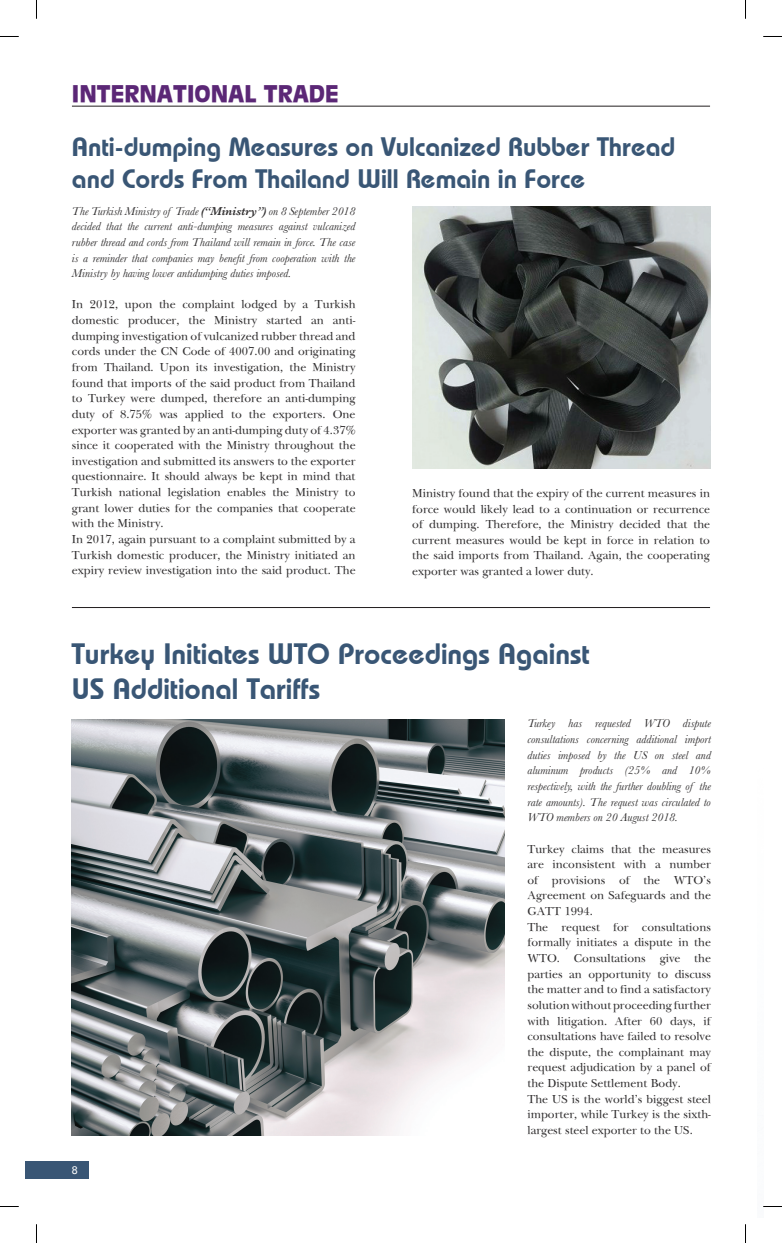
<style>
.page{position:relative;width:782px;height:1243px;background:#fff}
.page>*{position:absolute;margin:0;border:0;box-sizing:border-box;transform-origin:0 0}
.t1{font:29.38px/35.2px "Bauhaus Demi";color:#395675}
.t2{font:26.62px/31.9px "Bauhaus Demi";color:#395675}
.t3{font:900 22.5px "Antique Olive";color:#5b2776}
.anayazi{font:11.88px/15.6px "Baskerville";color:#312f30;text-align:justify}
.anayazi-2{font:italic 11.88px/15.6px "Baskerville";color:#312f30;text-align:justify}
.t4{font:700 10.62px "Bell Gothic";color:#fff}
.s1{font-weight:600}
</style>
<div class="page">
<div style="left:25px;top:1161px;width:63px;height:18px;background:#395675"></div>
<hr style="left:72px;top:106px;width:638px;height:1px;background:#231f20">
<img style="left:412px;top:207px;width:298px;height:261px">
<img style="left:72px;top:719px;width:432px;height:416px">
<hr style="left:72px;top:607px;width:638px;height:1px;background:#231f20">
<svg style="left:0;top:36px;width:19px;height:1px"></svg>
<svg style="left:763px;top:36px;width:19px;height:1px"></svg>
<svg style="left:0;top:1206px;width:19px;height:1px"></svg>
<svg style="left:763px;top:1206px;width:19px;height:1px"></svg>
<svg style="left:36px;top:0;width:1px;height:19px"></svg>
<svg style="left:36px;top:1224px;width:1px;height:18px"></svg>
<svg style="left:745px;top:0;width:1px;height:19px"></svg>
<svg style="left:745px;top:1224px;width:1px;height:18px"></svg>
<p class="t3" style="left:72px;top:81px;width:268px">INTERNATIONAL TRADE</p>
<p class="t2" style="left:72px;top:130px;width:605px">Anti-dumping Measures on Vulcanized Rubber Thread and Cords From Thailand Will Remain in Force</p>
<p class="anayazi-2" style="left:72px;top:203px;width:285px">The Turkish Ministry of Trade <span class="s1">(“Ministry”)</span> on 8 September 2018 decided that the current anti-dumping measures against vulcanized rubber thread and cords from Thailand will remain in force. The case is a reminder that companies may benefit from cooperation with the Ministry by having lower antidumping duties imposed.</p>
<p class="anayazi" style="left:72px;top:297px;width:285px">In 2012, upon the complaint lodged by a Turkish domestic producer, the Ministry started an anti&shy;dumping investigation of vulcanized rubber thread and cords under the CN Code of 4007.00 and originating from Thailand. Upon its investigation, the Ministry found that imports of the said product from Thailand to Turkey were dumped, therefore an anti-dumping duty of 8.75% was applied to the exporters. One exporter was granted by an anti-dumping duty of 4.37% since it cooperated with the Ministry throughout the investigation and submitted its answers to the exporter questionnaire. It should always be kept in mind that Turkish national legislation enables the Ministry to grant lower duties for the companies that cooperate with the Ministry.</p>
<p class="anayazi" style="left:72px;top:531px;width:285px">In 2017, again pursuant to a complaint submitted by a Turkish domestic producer, the Ministry initiated an expiry review investigation into the said product. The</p>
<p class="anayazi" style="left:412px;top:485px;width:299px">Ministry found that the expiry of the current measures in force would likely lead to a continuation or recurrence of dumping. Therefore, the Ministry decided that the current measures would be kept in force in relation to the said imports from Thailand. Again, the cooperating exporter was granted a lower duty.</p>
<p class="t1" style="left:72px;top:635px;width:519px">Turkey Initiates WTO Proceedings Against<br>US Additional Tariffs</p>
<p class="t4" style="left:72px;top:1162px;width:7px">8</p>
<p class="anayazi-2" style="left:527px;top:715px;width:185px">Turkey has requested WTO dispute consultations concerning additional import duties imposed by the US on steel and aluminum products (25% and 10% respectively, with the further doubling of the rate amounts). The request was circulated to WTO members on 20 August 2018.</p>
<p class="anayazi" style="left:527px;top:840px;width:185px">Turkey claims that the measures are inconsistent with a number of provisions of the WTO’s Agreement on Safeguards and the GATT 1994.</p>
<p class="anayazi" style="left:527px;top:919px;width:185px">The request for consultations formally initiates a dispute in the WTO. Consultations give the parties an opportunity to discuss the matter and to find a satisfactory solution without proceeding further with litigation. After 60 days, if consultations have failed to resolve the dispute, the complainant may request adjudication by a panel of the Dispute Settlement Body.</p>
<p class="anayazi" style="left:527px;top:1090px;width:185px">The US is the world’s biggest steel importer, while Turkey is the sixth&shy;largest steel exporter to the US.</p>
</div>
